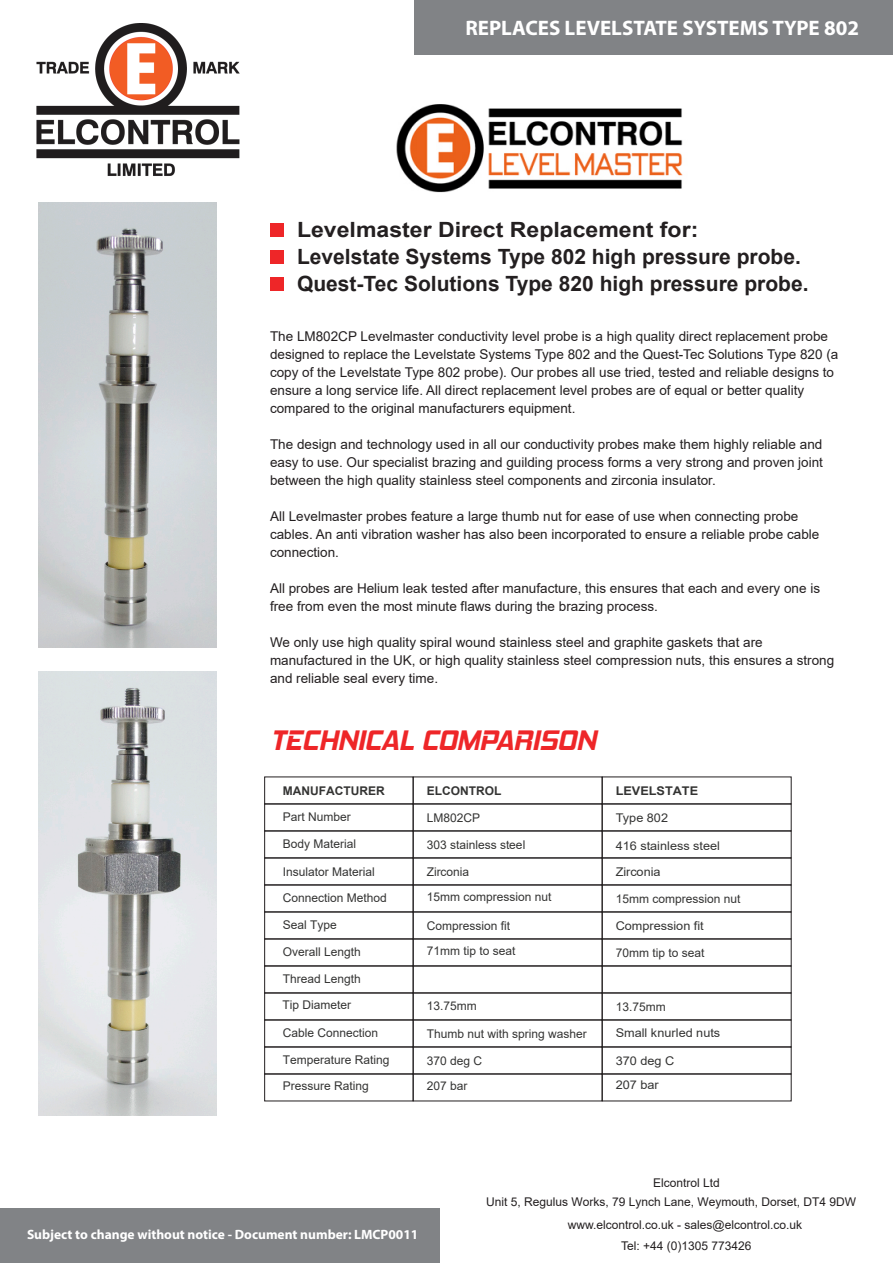
<style>
.page{position:relative;width:893px;height:1263px;background:#fff}
.page>*{position:absolute;margin:0;border:0;box-sizing:border-box;transform-origin:0 0}
.t1{font:italic 700 28.5px "Hemi Head Rg";letter-spacing:-.01em;color:#ee2628}
.t2{font:700 21px "Arial";color:#231f20}
.t3{font:700 21px "Myriad Pro";color:#fff}
.t4{font:700 21px "Arial";color:#231f20;scale:1.1 1}
.t5{font:13.5px/18px "Arial";color:#231f20}
.t6{font:700 13.5px "Myriad Pro";color:#fff}
.t7{font:12px/25.5px "Arial";color:#343433}
.t8{font:12px/21px "Arial";color:#231f20;text-align:center}
.t9{font:12px "Arial";color:#343433;scale:1.06 1}
.t10{font:700 12px "Arial";color:#343433}
.t11{font:700 12px "Arial";color:#343433;scale:1.06 1}
</style>
<div class="page">
<div style="left:414px;top:0;width:479px;height:54px;background:#818386"></div>
<div style="left:0;top:1209px;width:440px;height:54px;background:#818386"></div>
<div style="left:270px;top:250px;width:14px;height:14px;background:#ee2628"></div>
<div style="left:270px;top:277px;width:14px;height:14px;background:#ee2628"></div>
<div style="left:270px;top:223px;width:14px;height:14px;background:#ee2628"></div>
<div style="left:264px;top:777px;width:149px;height:27px;border:1px solid #231f20"></div>
<div style="left:413px;top:777px;width:189px;height:27px;border:1px solid #231f20"></div>
<div style="left:602px;top:777px;width:189px;height:27px;border:1px solid #231f20"></div>
<div style="left:264px;top:804px;width:149px;height:27px;border:1px solid #231f20"></div>
<div style="left:413px;top:804px;width:189px;height:27px;border:1px solid #231f20"></div>
<div style="left:602px;top:804px;width:189px;height:27px;border:1px solid #231f20"></div>
<div style="left:264px;top:831px;width:149px;height:27px;border:1px solid #231f20"></div>
<div style="left:413px;top:831px;width:189px;height:27px;border:1px solid #231f20"></div>
<div style="left:602px;top:831px;width:189px;height:27px;border:1px solid #231f20"></div>
<div style="left:264px;top:858px;width:149px;height:27px;border:1px solid #231f20"></div>
<div style="left:413px;top:858px;width:189px;height:27px;border:1px solid #231f20"></div>
<div style="left:602px;top:858px;width:189px;height:27px;border:1px solid #231f20"></div>
<div style="left:264px;top:885px;width:149px;height:27px;border:1px solid #231f20"></div>
<div style="left:413px;top:885px;width:189px;height:27px;border:1px solid #231f20"></div>
<div style="left:602px;top:885px;width:189px;height:27px;border:1px solid #231f20"></div>
<div style="left:264px;top:912px;width:149px;height:27px;border:1px solid #231f20"></div>
<div style="left:602px;top:912px;width:189px;height:27px;border:1px solid #231f20"></div>
<div style="left:264px;top:939px;width:149px;height:27px;border:1px solid #231f20"></div>
<div style="left:413px;top:939px;width:189px;height:27px;border:1px solid #231f20"></div>
<div style="left:264px;top:966px;width:149px;height:27px;border:1px solid #231f20"></div>
<div style="left:413px;top:966px;width:189px;height:27px;border:1px solid #231f20"></div>
<div style="left:602px;top:966px;width:189px;height:27px;border:1px solid #231f20"></div>
<div style="left:602px;top:939px;width:189px;height:27px;border:1px solid #231f20"></div>
<div style="left:413px;top:912px;width:189px;height:27px;border:1px solid #231f20"></div>
<div style="left:264px;top:993px;width:149px;height:27px;border:1px solid #231f20"></div>
<div style="left:413px;top:993px;width:189px;height:27px;border:1px solid #231f20"></div>
<div style="left:602px;top:993px;width:189px;height:27px;border:1px solid #231f20"></div>
<div style="left:264px;top:1020px;width:149px;height:27px;border:1px solid #231f20"></div>
<div style="left:602px;top:1020px;width:189px;height:27px;border:1px solid #231f20"></div>
<div style="left:264px;top:1047px;width:149px;height:27px;border:1px solid #231f20"></div>
<div style="left:413px;top:1047px;width:189px;height:27px;border:1px solid #231f20"></div>
<div style="left:602px;top:1047px;width:189px;height:27px;border:1px solid #231f20"></div>
<div style="left:413px;top:1020px;width:189px;height:27px;border:1px solid #231f20"></div>
<img style="left:38px;top:203px;width:179px;height:445px">
<img style="left:38px;top:671px;width:179px;height:444px">
<img style="left:36px;top:23px;width:204px;height:153px">
<img style="left:396px;top:104px;width:287px;height:89px">
<h2 class="t3" style="left:465px;top:14px;width:395px">REPLACES LEVELSTATE SYSTEMS TYPE 802</h2>
<h2 class="t4" style="left:297px;top:215px;width:366px">Levelmaster Direct Replacement for:</h2>
<h2 class="t2" style="left:297px;top:269px;width:513px">Quest-Tec Solutions Type 820 high pressure probe.</h2>
<h2 class="t2" style="left:297px;top:242px;width:505px">Levelstate Systems Type 802 high pressure probe.</h2>
<p class="t5" style="left:270px;top:327px;width:570px">The LM802CP Levelmaster conductivity level probe is a high quality direct replacement probe designed to replace the Levelstate Systems Type 802 and the Quest-Tec Solutions Type 820 (a copy of the Levelstate Type 802 probe). Our probes all use tried, tested and reliable designs to ensure a long service life. All direct replacement level probes are of equal or better quality compared to the original manufacturers equipment.</p>
<p class="t5" style="left:270px;top:435px;width:554px;text-align:justify">The design and technology used in all our conductivity probes make them highly reliable and easy to use. Our specialist brazing and guilding process forms a very strong and proven joint between the high quality stainless steel components and zirconia insulator.</p>
<p class="t5" style="left:270px;top:507px;width:551px">All Levelmaster probes feature a large thumb nut for ease of use when connecting probe cables. An anti vibration washer has also been incorporated to ensure a reliable probe cable connection.</p>
<p class="t5" style="left:270px;top:579px;width:552px">All probes are Helium leak tested after manufacture, this ensures that each and every one is free from even the most minute flaws during the brazing process.</p>
<p class="t5" style="left:270px;top:633px;width:566px">We only use high quality spiral wound stainless steel and graphite gaskets that are manufactured in the UK, or high quality stainless steel compression nuts, this ensures a strong and reliable seal every time.</p>
<h1 class="t1" style="left:270px;top:723px;width:328px">TECHNICAL COMPARISON</h1>
<p class="t10" style="left:283px;top:782px;width:103px">MANUFACTURER</p>
<p class="t7" style="left:283px;top:803px;width:70px">Part Number</p>
<p class="t7" style="left:427px;top:805px;width:55px">LM802CP</p>
<p class="t9" style="left:616px;top:809px;width:51px">Type 802</p>
<p class="t7" style="left:283px;top:831px;width:75px">Body Material</p>
<p class="t7" style="left:427px;top:832px;width:100px">303 stainless steel</p>
<p class="t9" style="left:616px;top:837px;width:100px">416 stainless steel</p>
<p class="t7" style="left:283px;top:858px;width:94px">Insulator Material</p>
<p class="t7" style="left:427px;top:859px;width:44px">Zirconia</p>
<p class="t9" style="left:616px;top:863px;width:44px">Zirconia</p>
<p class="t7" style="left:283px;top:885px;width:106px">Connection Method</p>
<p class="t7" style="left:427px;top:884px;width:126px">15mm compression nut</p>
<p class="t7" style="left:616px;top:886px;width:126px">15mm compression nut</p>
<p class="t7" style="left:283px;top:912px;width:56px">Seal Type</p>
<p class="t7" style="left:283px;top:939px;width:80px">Overall Length</p>
<p class="t7" style="left:283px;top:966px;width:80px">Thread Length</p>
<p class="t10" style="left:427px;top:782px;width:76px">ELCONTROL</p>
<p class="t11" style="left:616px;top:782px;width:79px">LEVELSTATE</p>
<p class="t7" style="left:427px;top:913px;width:85px">Compression fit</p>
<p class="t9" style="left:616px;top:918px;width:85px">Compression fit</p>
<p class="t7" style="left:427px;top:938px;width:90px">71mm tip to seat</p>
<p class="t7" style="left:616px;top:940px;width:90px">70mm tip to seat</p>
<p class="t7" style="left:282px;top:992px;width:70px">Tip Diameter</p>
<p class="t7" style="left:427px;top:993px;width:52px">13.75mm</p>
<p class="t7" style="left:616px;top:994px;width:52px">13.75mm</p>
<p class="t9" style="left:616px;top:1024px;width:100px">Small knurled nuts</p>
<p class="t7" style="left:283px;top:1020px;width:97px">Cable Connection</p>
<p class="t7" style="left:427px;top:1021px;width:162px">Thumb nut with spring washer</p>
<p class="t7" style="left:283px;top:1047px;width:108px">Temperature Rating</p>
<p class="t9" style="left:616px;top:1052px;width:57px">370 deg C</p>
<p class="t7" style="left:283px;top:1073px;width:88px">Pressure Rating</p>
<p class="t9" style="left:616px;top:1076px;width:42px">207 bar</p>
<p class="t7" style="left:427px;top:1048px;width:57px">370 deg C<br>207 bar</p>
<p class="t6" style="left:27px;top:1225px;width:393px">Subject to change without notice - Document number: LMCP0011</p>
<p class="t8" style="left:653px;top:1172px;width:68px">Elcontrol Ltd</p>
<p class="t8" style="left:568px;top:1214px;width:236px">www.elcontrol.co.uk - sales@elcontrol.co.uk<br>Tel: +44 (0)1305 773426</p>
<p class="t8" style="left:486px;top:1191px;width:372px">Unit 5, Regulus Works, 79 Lynch Lane, Weymouth, Dorset, DT4 9DW</p>
</div>
